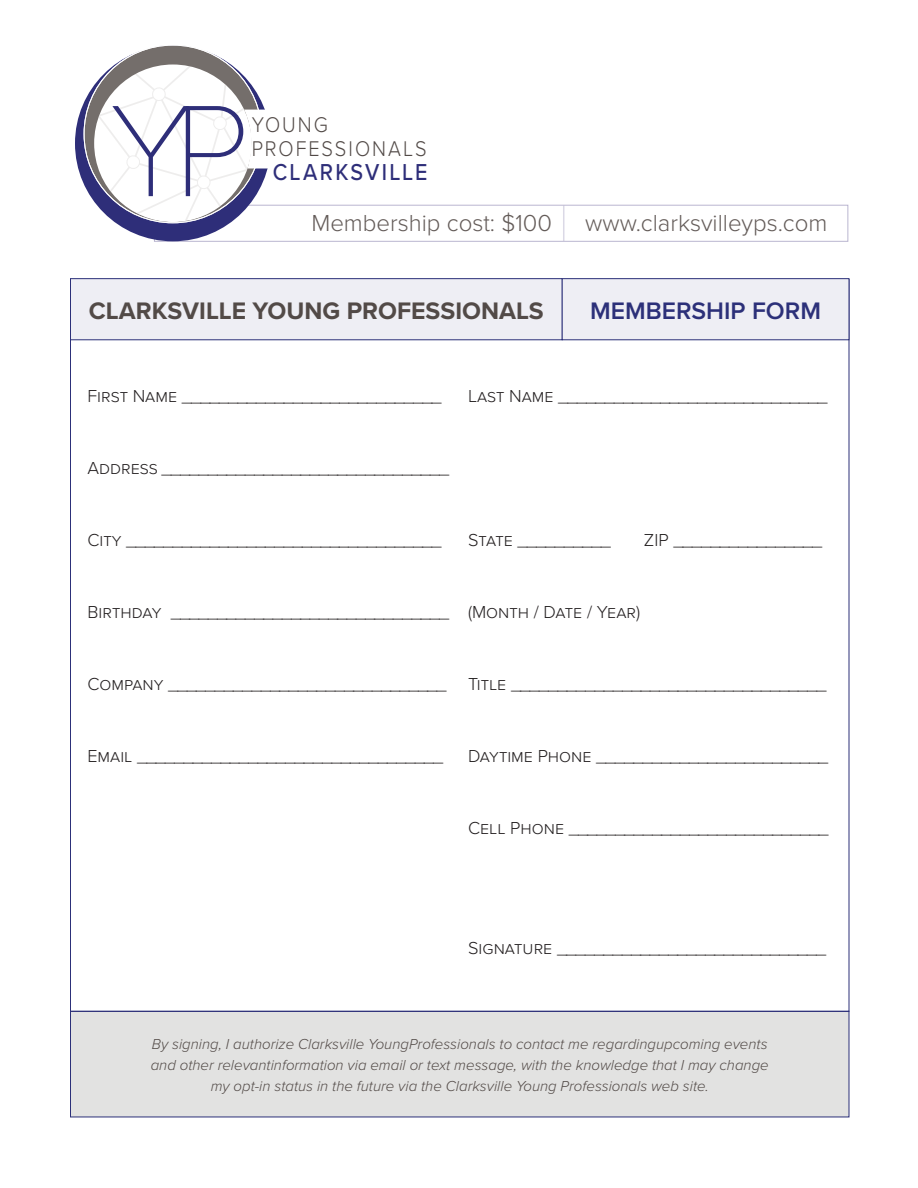
<style>
.page{position:relative;width:918px;height:1188px;background:#fff}
.page>*{position:absolute;margin:0;border:0;box-sizing:border-box;transform-origin:0 0}
.t1{font:700 24.75px "Proxima Nova";color:#524a47}
.t2{font:600 24.75px "Proxima Nova";color:#2c3079}
.t3{font:300 24px "Proxima Nova";color:#645c59}
.t4{font:500 23.85px "Proxima Nova";letter-spacing:.105em;color:#2e2e79;scale:.9 1}
.t5{font:300 22.05px/23.9px "Proxima Nova";letter-spacing:.1em;color:#524a47;scale:.9 1}
.t6{font:300 18px "Proxima Nova";color:#231f20}
.t7{font:italic 300 15px/21px "Proxima Nova";color:#524a47;text-align:center}
.s1{font-family:"Proxima Nova T";font-weight:100;font-size:50.4px;color:#bab6d0}
</style>
<div class="page">
<div style="left:154px;top:205px;width:694px;height:37px;border:1px solid #bab6d0"></div>
<svg style="left:75px;top:45px;width:242px;height:196px"></svg>
<div style="left:70px;top:1011px;width:779px;height:106px;background:#e2e2e1"></div>
<div style="left:70px;top:279px;width:492px;height:61px;background:#eeeef4"></div>
<div style="left:70px;top:278px;width:493px;height:62px;border:1px solid #2c3079"></div>
<div style="left:562px;top:279px;width:287px;height:61px;background:#eeeef4"></div>
<div style="left:562px;top:278px;width:287px;height:62px;border:1px solid #2c3079"></div>
<p class="t5" style="left:252px;top:112px;width:196px">YOUNG<br>PROFESSIONALS</p>
<h3 class="t4" style="left:273px;top:155px;width:173px">CLARKSVILLE</h3>
<h2 class="t3" style="left:311px;top:205px;width:518px">Membership cost: $100 <span class="s1">|</span> www.clarksvilleyps.com</h2>
<h1 class="t1" style="left:89px;top:292px;width:456px">CLARKSVILLE YOUNG PROFESSIONALS</h1>
<h1 class="t2" style="left:590px;top:292px;width:232px">MEMBERSHIP FORM</h1>
<p class="t6" style="left:87px;top:383px;width:356px">First Name ____________________________</p>
<p class="t6" style="left:468px;top:383px;width:361px">Last Name _____________________________</p>
<p class="t6" style="left:87px;top:455px;width:363px">Address _______________________________</p>
<p class="t6" style="left:87px;top:527px;width:356px">City __________________________________</p>
<p class="t6" style="left:468px;top:527px;width:144px">State __________</p>
<p class="t6" style="left:644px;top:527px;width:180px">ZIP ________________</p>
<p class="t6" style="left:87px;top:599px;width:363px">Birthday ______________________________</p>
<p class="t6" style="left:468px;top:599px;width:174px">(Month / Date / Year)</p>
<p class="t6" style="left:87px;top:671px;width:361px">Company ______________________________</p>
<p class="t6" style="left:468px;top:671px;width:360px">Title __________________________________</p>
<p class="t6" style="left:87px;top:743px;width:357px">Email _________________________________</p>
<p class="t6" style="left:468px;top:743px;width:362px">Daytime Phone _________________________</p>
<p class="t6" style="left:468px;top:815px;width:362px">Cell Phone ____________________________</p>
<p class="t6" style="left:468px;top:935px;width:360px">Signature _____________________________</p>
<p class="t7" style="left:151px;top:1033px;width:620px">By signing, I authorize Clarksville YoungProfessionals to contact me regardingupcoming events and other relevantinformation via email or text message, with the knowledge that I may change my opt-in status in the future via the Clarksville Young Professionals web site.</p>
</div>
